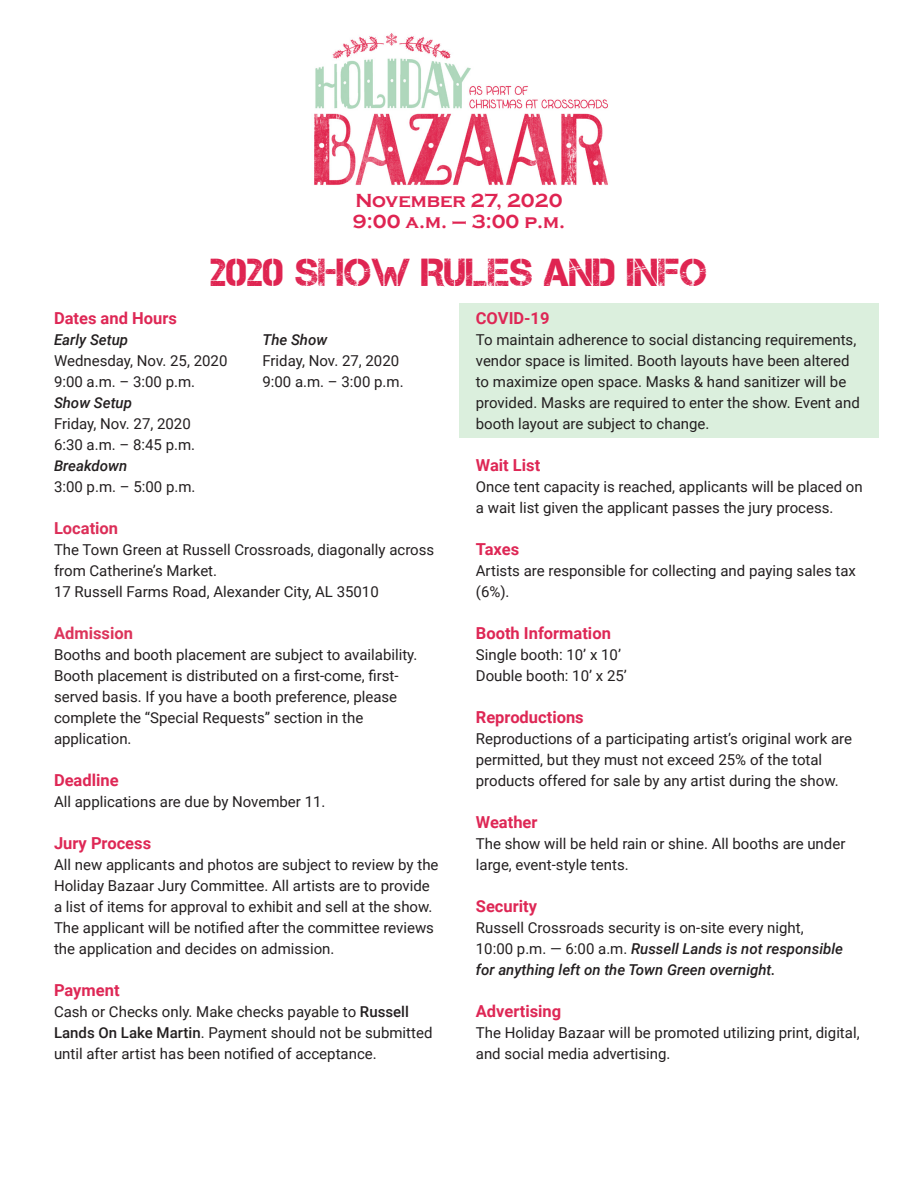
<style>
.page{position:relative;width:918px;height:1188px;background:#fff}
.page>*{position:absolute;margin:0;border:0;box-sizing:border-box;transform-origin:0 0}
.t1{font:39px "Captureit";color:#df2451}
.t2{font:700 19.5px "Copperplate Gothic";color:#df2452}
.t3{font:700 16.5px "Roboto";color:#de2755}
.t4{font:700 16.5px "Roboto";color:#dc345b}
.t5{font:700 16.5px "Roboto";color:#dc2e58}
.t6{font:15px/21px "Roboto";color:#231f20}
.t7{font:italic 500 15px/21px "Roboto";color:#231f20}
.s1{font-weight:500}
.s2{font-weight:400;font-style:normal}
</style>
<div class="page">
<div style="left:459px;top:303px;width:420px;height:135px;background:#dbefdd"></div>
<img style="left:314px;top:33px;width:294px;height:152px">
<p class="t2" style="left:355px;top:190px;width:209px">November 27, 2020</p>
<p class="t2" style="left:353px;top:211px;width:214px">9:00 a.m. – 3:00 p.m.</p>
<p class="t1" style="left:211px;top:250px;width:498px">2020 SHOW RULES AND INFO</p>
<p class="t3" style="left:54px;top:307px;width:124px">Dates and Hours</p>
<p class="t7" style="left:54px;top:329px;width:76px">Early Setup</p>
<p class="t6" style="left:54px;top:350px;width:175px">Wednesday, Nov. 25, 2020</p>
<p class="t6" style="left:54px;top:371px;width:143px">9:00 a.m. – 3:00 p.m.</p>
<p class="t7" style="left:54px;top:392px;width:80px">Show Setup</p>
<p class="t6" style="left:54px;top:413px;width:138px">Friday, Nov. 27, 2020</p>
<p class="t6" style="left:54px;top:434px;width:143px">6:30 a.m. – 8:45 p.m.</p>
<p class="t7" style="left:54px;top:455px;width:75px">Breakdown</p>
<p class="t6" style="left:54px;top:476px;width:143px">3:00 p.m. – 5:00 p.m.</p>
<p class="t5" style="left:54px;top:517px;width:66px">Location</p>
<p class="t6" style="left:54px;top:539px;width:382px">The Town Green at Russell Crossroads, diagonally across from Catherine’s Market.</p>
<p class="t6" style="left:54px;top:581px;width:326px">17 Russell Farms Road, Alexander City, AL 35010</p>
<p class="t4" style="left:54px;top:622px;width:80px">Admission</p>
<p class="t6" style="left:54px;top:644px;width:365px">Booths and booth placement are subject to availability.<br>Booth placement is distributed on a first-come, first&shy;served basis. If you have a booth preference, please</p>
<p class="t6" style="left:54px;top:707px;width:311px">complete the “Special Requests” section in the</p>
<p class="t6" style="left:54px;top:728px;width:79px">application.</p>
<p class="t3" style="left:54px;top:769px;width:66px">Deadline</p>
<p class="t6" style="left:54px;top:791px;width:273px">All applications are due by November 11.</p>
<p class="t3" style="left:54px;top:832px;width:99px">Jury Process</p>
<p class="t6" style="left:54px;top:854px;width:386px">All new applicants and photos are subject to review by the Holiday Bazaar Jury Committee. All artists are to provide a list of items for approval to exhibit and sell at the show.<br>The applicant will be notified after the committee reviews the application and decides on admission.</p>
<p class="t3" style="left:54px;top:979px;width:67px">Payment</p>
<p class="t6" style="left:54px;top:1001px;width:380px">Cash or Checks only. Make checks payable to <span class="s1">Russell<br>Lands On Lake Martin</span>. Payment should not be submitted until after artist has been notified of acceptance.</p>
<p class="t7" style="left:262px;top:329px;width:66px">The Show</p>
<p class="t6" style="left:262px;top:350px;width:138px">Friday, Nov. 27, 2020</p>
<p class="t6" style="left:262px;top:371px;width:143px">9:00 a.m. – 3:00 p.m.</p>
<p class="t3" style="left:476px;top:307px;width:75px">COVID-19</p>
<p class="t6" style="left:476px;top:329px;width:385px">To maintain adherence to social distancing requirements, vendor space is limited. Booth layouts have been altered to maximize open space. Masks &amp; hand sanitizer will be provided. Masks are required to enter the show. Event and booth layout are subject to change.</p>
<p class="t3" style="left:476px;top:454px;width:66px">Wait List</p>
<p class="t6" style="left:476px;top:476px;width:388px">Once tent capacity is reached, applicants will be placed on a wait list given the applicant passes the jury process.</p>
<p class="t3" style="left:476px;top:538px;width:45px">Taxes</p>
<p class="t6" style="left:476px;top:560px;width:382px">Artists are responsible for collecting and paying sales tax (6%).</p>
<p class="t3" style="left:476px;top:622px;width:137px">Booth Information</p>
<p class="t6" style="left:476px;top:644px;width:147px">Single booth: 10’ x 10’</p>
<p class="t6" style="left:476px;top:665px;width:153px">Double booth: 10’ x 25’</p>
<p class="t3" style="left:476px;top:706px;width:109px">Reproductions</p>
<p class="t6" style="left:476px;top:728px;width:378px">Reproductions of a participating artist’s original work are permitted, but they must not exceed 25% of the total</p>
<p class="t6" style="left:476px;top:770px;width:364px">products offered for sale by any artist during the show.</p>
<p class="t3" style="left:476px;top:811px;width:63px">Weather</p>
<p class="t6" style="left:476px;top:833px;width:371px">The show will be held rain or shine. All booths are under large, event-style tents.</p>
<p class="t3" style="left:476px;top:895px;width:63px">Security</p>
<p class="t7" style="left:476px;top:917px;width:369px"><span class="s2">Russell Crossroads security is on-site every night,<br>10:00 p.m. — 6:00 a.m.</span> Russell Lands is not responsible for anything left on the Town Green overnight.</p>
<p class="t3" style="left:476px;top:1000px;width:87px">Advertising</p>
<p class="t6" style="left:476px;top:1022px;width:385px">The Holiday Bazaar will be promoted utilizing print, digital, and social media advertising.</p>
</div>
